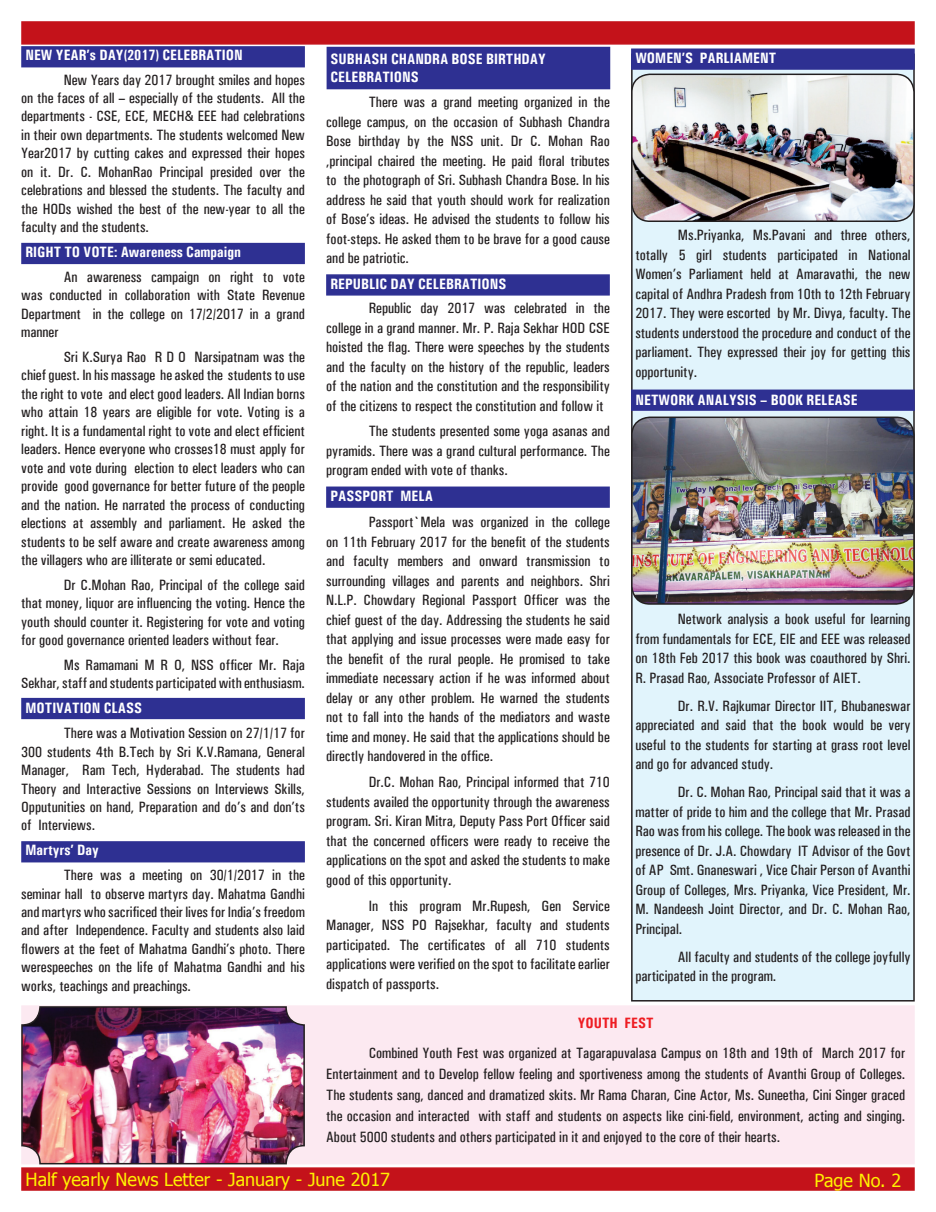
<style>
.page{position:relative;width:936px;height:1212px;background:#fff}
.page>*{position:absolute;margin:0;border:0;box-sizing:border-box;transform-origin:0 0}
.t1{font:18px "Tahoma";color:#fff101}
.t2{font:500 condensed 15px/19.5px "Univers";color:#231f20;text-align:justify}
.t3{font:700 condensed 15px/18px "Univers";color:#fff}
.t4{font:700 condensed 15px "Univers";color:#ee1d23}
</style>
<div class="page">
<div style="left:631px;top:54px;width:282px;height:947px;background:#e1f4fc"></div>
<div style="left:326px;top:47px;width:284px;height:42px;background:#2e3092"></div>
<div style="left:326px;top:274px;width:283px;height:22px;background:#2e3092;border:2px solid #2e3092"></div>
<div style="left:326px;top:486px;width:283px;height:22px;background:#2e3092;border:2px solid #2e3092"></div>
<div style="left:21px;top:46px;width:284px;height:21px;background:#2e3092;border:2px solid #2e3092"></div>
<div style="left:21px;top:243px;width:284px;height:21px;background:#2e3092"></div>
<div style="left:21px;top:698px;width:284px;height:21px;background:#2e3092"></div>
<div style="left:21px;top:841px;width:284px;height:21px;background:#2e3092;border:2px solid #2e3092"></div>
<div style="left:21px;top:21px;width:893px;height:24px;background:#c4121a;border:2px solid #c4121a"></div>
<div style="left:21px;top:1167px;width:893px;height:24px;background:#c4121a;border:2px solid #c4121a"></div>
<div style="left:631px;top:48px;width:283px;height:22px;background:#2e3092;border:2px solid #2e3092"></div>
<div style="left:631px;top:389px;width:283px;height:22px;background:#2e3092;border:2px solid #2e3092"></div>
<img style="left:631px;top:74px;width:282px;height:147px">
<div style="left:631px;top:74px;width:283px;height:148px;border:2px solid #231f20;border-radius:18px"></div>
<img style="left:631px;top:417px;width:282px;height:187px">
<div style="left:631px;top:416px;width:283px;height:189px;border:2px solid #231f20;border-radius:18px"></div>
<div style="left:21px;top:1005px;width:893px;height:159px;background:#fce9f1"></div>
<img style="left:22px;top:1007px;width:282px;height:156px">
<div style="left:21px;top:1006px;width:284px;height:158px;border:2px solid #231f20;border-radius:18px"></div>
<p class="t3" style="left:25px;top:45px;width:219px">NEW YEAR’s DAY(2017) CELEBRATION</p>
<p class="t2" style="left:21px;top:70px;width:285px;line-height:18.5px;text-indent:43px">New Years day 2017 brought smiles and hopes on the faces of all – especially of the students. All the departments - CSE, ECE, MECH&amp; EEE had celebrations in their own departments. The students welcomed New Year2017 by cutting cakes and expressed their hopes on it. Dr. C. MohanRao Principal presided over the celebrations and blessed the students. The faculty and the HODs wished the best of the new-year to all the faculty and the students.</p>
<p class="t3" style="left:25px;top:243px;width:217px">RIGHT TO VOTE: Awareness Campaign</p>
<p class="t2" style="left:21px;top:267px;width:285px;line-height:18.5px;text-indent:43px">An awareness campaign on right to vote was conducted in collaboration with State Revenue Department in the college on 17/2/2017 in a grand manner</p>
<p class="t2" style="left:21px;top:348px;width:285px;line-height:18.5px;text-indent:43px">Sri K.Surya Rao R D O Narsipatnam was the chief guest. In his massage he asked the students to use the right to vote and elect good leaders. All Indian borns who attain 18 years are eligible for vote. Voting is a right. It is a fundamental right to vote and elect efficient leaders. Hence everyone who crosses18 must apply for vote and vote during election to elect leaders who can provide good governance for better future of the people and the nation. He narrated the process of conducting elections at assembly and parliament. He asked the students to be self aware and create awareness among the villagers who are illiterate or semi educated.</p>
<p class="t2" style="left:21px;top:575px;width:285px;line-height:18.5px;text-indent:43px">Dr C.Mohan Rao, Principal of the college said that money, liquor are influencing the voting. Hence the youth should counter it. Registering for vote and voting for good governance oriented leaders without fear.</p>
<p class="t2" style="left:21px;top:656px;width:285px;line-height:18.5px;text-align:right">Ms Ramamani M R O, NSS officer Mr. Raja<br>Sekhar, staff and students participated with enthusiasm.</p>
<p class="t3" style="left:25px;top:699px;width:118px">MOTIVATION CLASS</p>
<p class="t2" style="left:21px;top:724px;width:285px;line-height:18.5px;text-indent:43px">There was a Motivation Session on 27/1/17 for 300 students 4th B.Tech by Sri K.V.Ramana, General Manager, Ram Tech, Hyderabad. The students had Theory and Interactive Sessions on Interviews Skills, Opputunities on hand, Preparation and do’s and don’ts of Interviews.</p>
<p class="t3" style="left:25px;top:841px;width:75px">Martyrs’ Day</p>
<p class="t2" style="left:21px;top:866px;width:285px;line-height:18.5px;text-indent:43px">There was a meeting on 30/1/2017 in the seminar hall to observe martyrs day. Mahatma Gandhi and martyrs who sacrificed their lives for India’s freedom and after Independence. Faculty and students also laid flowers at the feet of Mahatma Gandhi’s photo. There werespeeches on the life of Mahatma Gandhi and his works, teachings and preachings.</p>
<p class="t3" style="left:635px;top:49px;width:142px">WOMEN’S PARLIAMENT</p>
<p class="t3" style="left:330px;top:49px;width:217px">SUBHASH CHANDRA BOSE BIRTHDAY<br>CELEBRATIONS</p>
<p class="t2" style="left:326px;top:93px;width:285px;text-indent:43px">There was a grand meeting organized in the college campus, on the occasion of Subhash Chandra Bose birthday by the NSS unit. Dr C. Mohan Rao ,principal chaired the meeting. He paid floral tributes to the photograph of Sri. Subhash Chandra Bose. In his address he said that youth should work for realization of Bose’s ideas. He advised the students to follow his foot-steps. He asked them to be brave for a good cause and be patriotic.</p>
<p class="t3" style="left:330px;top:275px;width:177px">REPUBLIC DAY CELEBRATIONS</p>
<p class="t2" style="left:326px;top:298px;width:285px;text-indent:43px">Republic day 2017 was celebrated in the college in a grand manner. Mr. P. Raja Sekhar HOD CSE hoisted the flag. There were speeches by the students and the faculty on the history of the republic, leaders of the nation and the constitution and the responsibility of the citizens to respect the constitution and follow it</p>
<p class="t2" style="left:326px;top:422px;width:285px;text-indent:43px">The students presented some yoga asanas and pyramids. There was a grand cultural performance. The program ended with vote of thanks.</p>
<p class="t3" style="left:330px;top:487px;width:104px">PASSPORT MELA</p>
<p class="t2" style="left:326px;top:512px;width:285px;text-indent:43px">Passport`Mela was organized in the college on 11th February 2017 for the benefit of the students and faculty members and onward transmission to surrounding villages and parents and neighbors. Shri N.L.P. Chowdary Regional Passport Officer was the chief guest of the day. Addressing the students he said that applying and issue processes were made easy for the benefit of the rural people. He promised to take immediate necessary action if he was informed about delay or any other problem. He warned the students not to fall into the hands of the mediators and waste time and money. He said that the applications should be directly handovered in the office.</p>
<p class="t2" style="left:326px;top:772px;width:285px;text-indent:43px">Dr.C. Mohan Rao, Principal informed that 710 students availed the opportunity through the awareness program. Sri. Kiran Mitra, Deputy Pass Port Officer said that the concerned officers were ready to receive the applications on the spot and asked the students to make good of this opportunity.</p>
<p class="t2" style="left:326px;top:896px;width:285px;text-indent:43px">In this program Mr.Rupesh, Gen Service Manager, NSS PO Rajsekhar, faculty and students participated. The certificates of all 710 students applications were verified on the spot to facilitate earlier dispatch of passports.</p>
<p class="t2" style="left:635px;top:226px;width:277px;text-indent:43px">Ms.Priyanka, Ms.Pavani and three others, totally 5 girl students participated in National Women’s Parliament held at Amaravathi, the new capital of Andhra Pradesh from 10th to 12th February 2017. They were escorted by Mr. Divya, faculty. The students understood the procedure and conduct of the parliament. They expressed their joy for getting this opportunity.</p>
<p class="t3" style="left:635px;top:391px;width:224px">NETWORK ANALYSIS – BOOK RELEASE</p>
<p class="t2" style="left:635px;top:609px;width:276px;text-indent:43px">Network analysis a book useful for learning from fundamentals for ECE, EIE and EEE was released on 18th Feb 2017 this book was coauthored by Shri.<br>R. Prasad Rao, Associate Professor of AIET.</p>
<p class="t2" style="left:635px;top:696px;width:276px;text-indent:43px">Dr. R.V. Rajkumar Director IIT, Bhubaneswar appreciated and said that the book would be very useful to the students for starting at grass root level and go for advanced study.</p>
<p class="t2" style="left:635px;top:782px;width:276px;text-indent:43px">Dr. C. Mohan Rao, Principal said that it was a matter of pride to him and the college that Mr. Prasad Rao was from his college. The book was released in the presence of Dr. J.A. Chowdary IT Advisor of the Govt of AP Smt. Gnaneswari , Vice Chair Person of Avanthi Group of Colleges, Mrs. Priyanka, Vice President, Mr.<br>M. Nandeesh Joint Director, and Dr. C. Mohan Rao, Principal.</p>
<p class="t2" style="left:635px;top:947px;width:277px;text-indent:43px">All faculty and students of the college joyfully participated in the program.</p>
<p class="t4" style="left:577px;top:1014px;width:77px">YOUTH FEST</p>
<p class="t2" style="left:326px;top:1042px;width:580px;line-height:21px;text-indent:43px">Combined Youth Fest was organized at Tagarapuvalasa Campus on 18th and 19th of March 2017 for Entertainment and to Develop fellow feeling and sportiveness among the students of Avanthi Group of Colleges.<br>The students sang, danced and dramatized skits. Mr Rama Charan, Cine Actor, Ms. Suneetha, Cini Singer graced the occasion and interacted with staff and students on aspects like cini-field, environment, acting and singing.<br>About 5000 students and others participated in it and enjoyed to the core of their hearts.</p>
<p class="t1" style="left:25px;top:1167px;width:366px">Half yearly News Letter - January - June 2017</p>
<p class="t1" style="left:814px;top:1168px;width:88px">Page No. 2</p>
</div>
